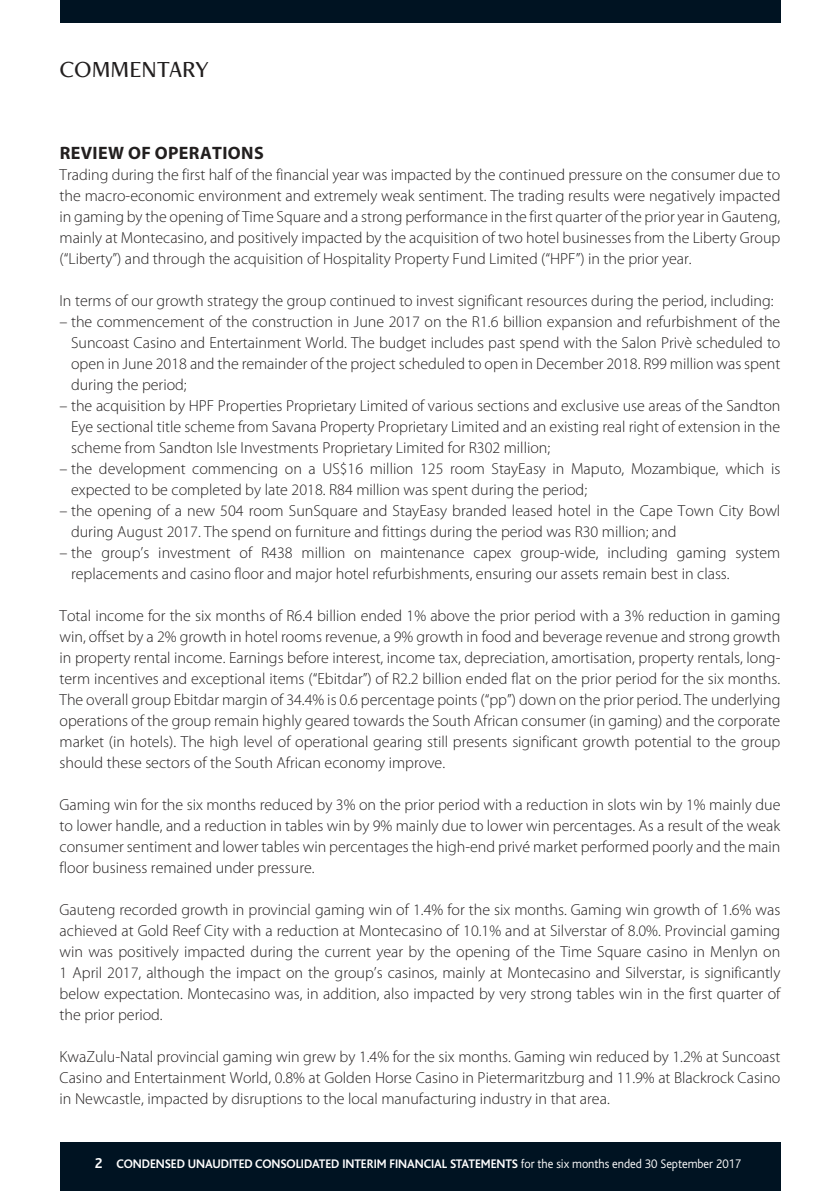
<style>
.page{position:relative;width:840px;height:1191px;background:#fff}
.page>*{position:absolute;margin:0;border:0;box-sizing:border-box;transform-origin:0 0}
.t1{font:500 24px "Freight Neo Pro";color:#221f1f}
.t2{font:700 18px "Myriad Pro";letter-spacing:.02em;color:#221f1f}
.t3{font:300 16px/21px "Myriad Pro";color:#221f1f;text-align:justify}
.t4{font:700 13px "Bliss";letter-spacing:-.005em;color:#fff;scale:.95 1}
.s1{font-size:15px}
.s2{font-weight:300}
</style>
<div class="page">
<div style="left:60px;top:0;width:720px;height:23px;background:#001322"></div>
<div style="left:60px;top:1142px;width:720px;height:49px;background:#001322"></div>
<h1 class="t1" style="left:60px;top:61px;width:151px">COMMENTARY</h1>
<p class="t2" style="left:60px;top:146px;width:205px">REVIEW OF OPERATIONS</p>
<p class="t3" style="left:60px;top:165px;width:722px">Trading during the first half of the financial year was impacted by the continued pressure on the consumer due to the macro-economic environment and extremely weak sentiment. The trading results were negatively impacted in gaming by the opening of Time Square and a strong performance in the first quarter of the prior year in Gauteng, mainly at Montecasino, and positively impacted by the acquisition of two hotel businesses from the Liberty Group (“Liberty”) and through the acquisition of Hospitality Property Fund Limited (“HPF”) in the prior year.</p>
<p class="t3" style="left:60px;top:291px;width:715px">In terms of our growth strategy the group continued to invest significant resources during the period, including:</p>
<p class="t3" style="left:71px;top:312px;width:710px;text-indent:-12px">– the commencement of the construction in June 2017 on the R1.6 billion expansion and refurbishment of the Suncoast Casino and Entertainment World. The budget includes past spend with the Salon Privè scheduled to open in June 2018 and the remainder of the project scheduled to open in December 2018. R99 million was spent during the period;</p>
<p class="t3" style="left:71px;top:396px;width:710px;text-indent:-12px">– the acquisition by HPF Properties Proprietary Limited of various sections and exclusive use areas of the Sandton Eye sectional title scheme from Savana Property Proprietary Limited and an existing real right of extension in the scheme from Sandton Isle Investments Proprietary Limited for R302 million;</p>
<p class="t3" style="left:71px;top:459px;width:710px;text-indent:-12px">– the development commencing on a US$16 million 125 room StayEasy in Maputo, Mozambique, which is expected to be completed by late 2018. R84 million was spent during the period;</p>
<p class="t3" style="left:71px;top:501px;width:710px;text-indent:-12px">– the opening of a new 504 room SunSquare and StayEasy branded leased hotel in the Cape Town City Bowl during August 2017. The spend on furniture and fittings during the period was R30 million; and</p>
<p class="t3" style="left:71px;top:543px;width:710px;text-indent:-12px">– the group’s investment of R438 million on maintenance capex group-wide, including gaming system replacements and casino floor and major hotel refurbishments, ensuring our assets remain best in class.</p>
<p class="t3" style="left:60px;top:606px;width:722px">Total income for the six months of R6.4 billion ended 1% above the prior period with a 3% reduction in gaming win, offset by a 2% growth in hotel rooms revenue, a 9% growth in food and beverage revenue and strong growth in property rental income. Earnings before interest, income tax, depreciation, amortisation, property rentals, long&shy;term incentives and exceptional items (“Ebitdar”) of R2.2 billion ended flat on the prior period for the six months.<br>The overall group Ebitdar margin of 34.4% is 0.6 percentage points (“pp”) down on the prior period. The underlying operations of the group remain highly geared towards the South African consumer (in gaming) and the corporate market (in hotels). The high level of operational gearing still presents significant growth potential to the group should these sectors of the South African economy improve.</p>
<p class="t3" style="left:60px;top:795px;width:722px">Gaming win for the six months reduced by 3% on the prior period with a reduction in slots win by 1% mainly due to lower handle, and a reduction in tables win by 9% mainly due to lower win percentages. As a result of the weak consumer sentiment and lower tables win percentages the high-end privé market performed poorly and the main floor business remained under pressure.</p>
<p class="t3" style="left:60px;top:900px;width:722px">Gauteng recorded growth in provincial gaming win of 1.4% for the six months. Gaming win growth of 1.6% was achieved at Gold Reef City with a reduction at Montecasino of 10.1% and at Silverstar of 8.0%. Provincial gaming win was positively impacted during the current year by the opening of the Time Square casino in Menlyn on 1 April 2017, although the impact on the group’s casinos, mainly at Montecasino and Silverstar, is significantly below expectation. Montecasino was, in addition, also impacted by very strong tables win in the first quarter of the prior period.</p>
<p class="t3" style="left:60px;top:1047px;width:722px">KwaZulu-Natal provincial gaming win grew by 1.4% for the six months. Gaming win reduced by 1.2% at Suncoast Casino and Entertainment World, 0.8% at Golden Horse Casino in Pietermaritzburg and 11.9% at Blackrock Casino in Newcastle, impacted by disruptions to the local manufacturing industry in that area.</p>
<p class="t4" style="left:95px;top:1156px;width:681px"><span class="s1">2</span> CONDENSED UNAUDITED CONSOLIDATED INTERIM FINANCIAL STATEMENTS <span class="s2">for the six months ended 30 September 2017</span></p>
</div>
